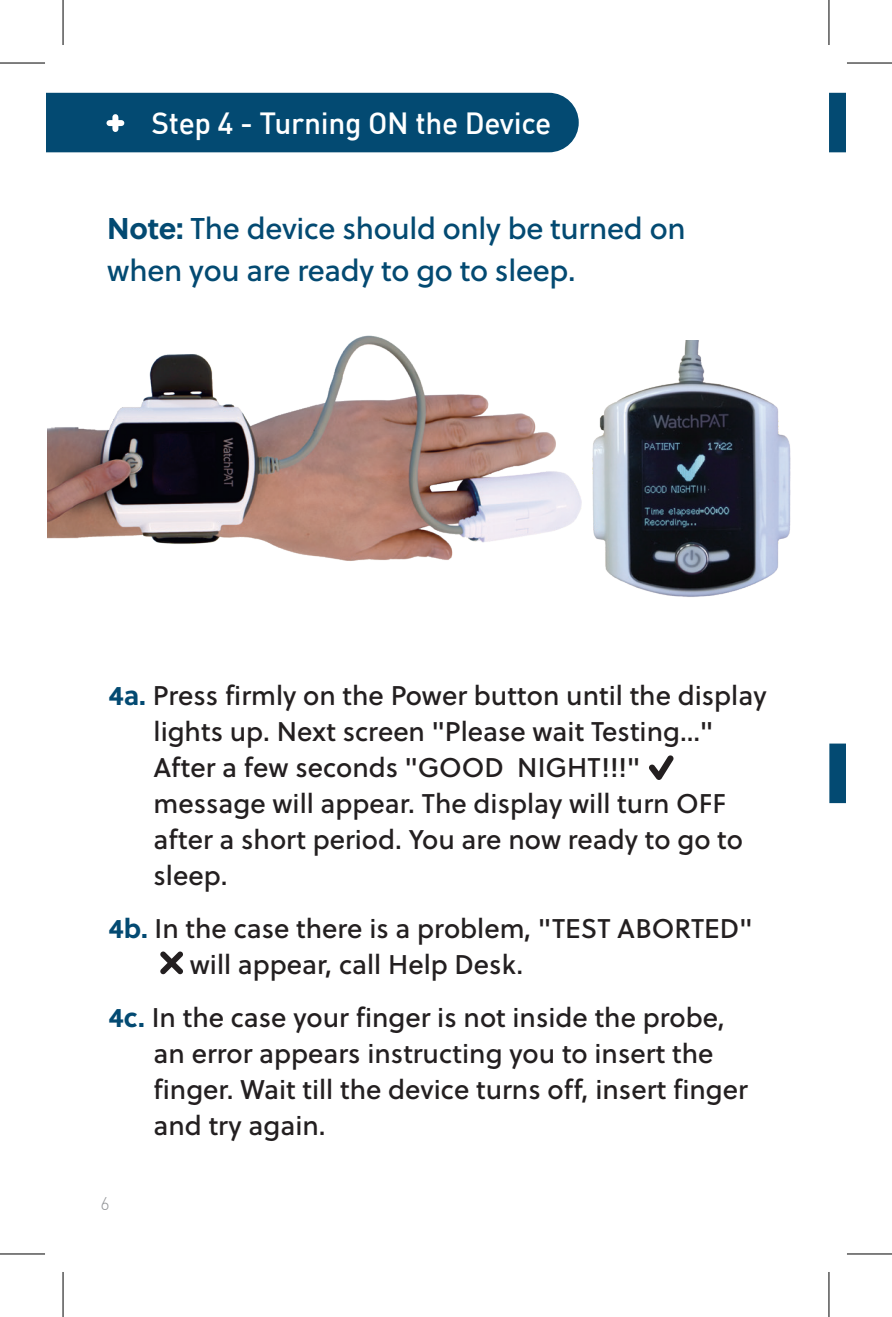
<style>
.page{position:relative;width:892px;height:1317px;background:#fff}
.page>*{position:absolute;margin:0;border:0;box-sizing:border-box;transform-origin:0 0}
.t1{font:30px/42px "Soleil Bk";letter-spacing:-.01em;color:#034a72}
.t2{font:500 30px "DIN";letter-spacing:-.01em;color:#fff}
.t3{font:27px/36px "Soleil Bk";color:#231f20}
.t4{font:300 18px "DIN";color:#939598}
.s1{font-family:"Soleil";font-weight:700}
.s2{font-family:"Soleil";font-weight:700;color:#034a72}
</style>
<div class="page">
<div style="left:46px;top:93px;width:532px;height:59px;background:#034a72"></div>
<svg style="left:829px;top:93px;width:16px;height:59px"></svg>
<svg style="left:829px;top:743px;width:16px;height:60px"></svg>
<div style="left:109px;top:120px;width:12px;height:6px;background:#fff"></div>
<div style="left:112px;top:117px;width:6px;height:12px;background:#fff"></div>
<img style="left:48px;top:335px;width:530px;height:226px">
<img style="left:578px;top:340px;width:213px;height:257px">
<svg style="left:160px;top:951px;width:23px;height:23px"></svg>
<svg style="left:649px;top:755px;width:24px;height:25px"></svg>
<svg style="left:829px;top:0;width:1px;height:45px"></svg>
<svg style="left:829px;top:1272px;width:1px;height:45px"></svg>
<hr style="left:0;top:62px;width:45px;height:2px;background:#000">
<hr style="left:846px;top:62px;width:45px;height:2px;background:#000">
<hr style="left:0;top:1253px;width:45px;height:1px;background:#000">
<hr style="left:846px;top:1253px;width:45px;height:1px;background:#000">
<hr style="left:62px;top:0;width:2px;height:45px;background:#000">
<hr style="left:62px;top:1272px;width:2px;height:45px;background:#000">
<hr style="left:828px;top:0;width:1px;height:45px;background:#000">
<hr style="left:828px;top:1272px;width:1px;height:45px;background:#000">
<p class="t2" style="left:151px;top:104px;width:401px">Step 4 - Turning ON the Device</p>
<p class="t1" style="left:107px;top:206px;width:579px"><span class="s1">Note:</span> The device should only be turned on when you are ready to go to sleep.</p>
<p class="t3" style="left:153px;top:676px;width:614px;text-indent:-45px"><span class="s2">4a.</span> Press firmly on the Power button until the display lights up. Next screen "Please wait Testing..." After a few seconds "GOOD NIGHT!!!"<br>message will appear. The display will turn OFF after a short period. You are now ready to go to sleep.</p>
<p class="t3" style="left:190px;top:909px;width:564px;text-indent:-81px"><span class="s2">4b.</span> In the case there is a problem, "TEST ABORTED" will appear, call Help Desk.</p>
<p class="t3" style="left:153px;top:998px;width:595px;text-indent:-45px"><span class="s2">4c.</span> In the case your finger is not inside the probe, an error appears instructing you to insert the finger. Wait till the device turns off, insert finger and try again.</p>
<p class="t4" style="left:100px;top:1192px;width:11px">6</p>
</div>
